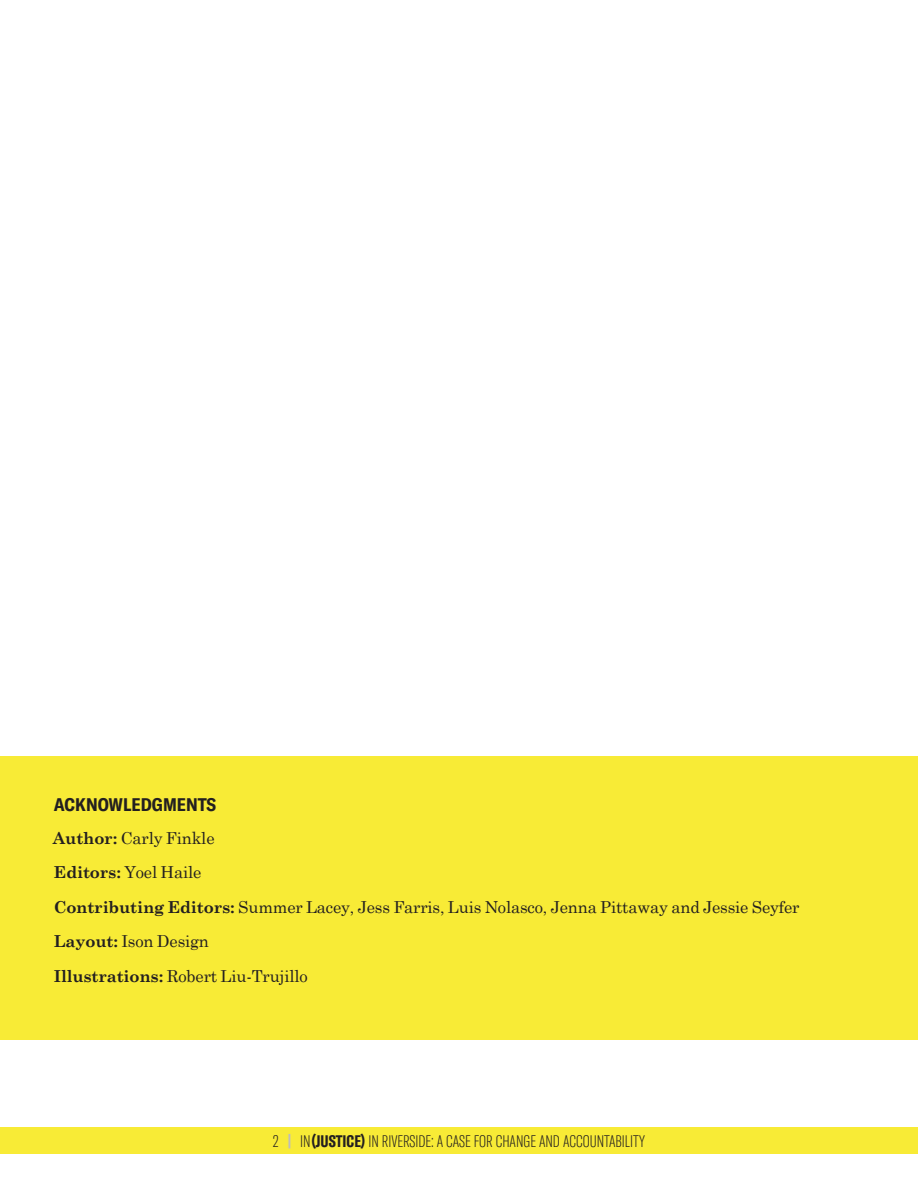
<style>
.page{position:relative;width:918px;height:1188px;background:#fff}
.page>*{position:absolute;margin:0;border:0;box-sizing:border-box;transform-origin:0 0}
.t1{font:700 condensed 18px "GT America";color:#231f20}
.Body{font:16.5px "Century Schoolbook";letter-spacing:-.01em;color:#231f20}
.t2{font:100 extra-condensed 16.5px "GT America";color:#231f20}
.s1{font-weight:700}
.s2{font-weight:700;color:#bcbdc0}
</style>
<div class="page">
<div style="left:0;top:1127px;width:918px;height:27px;background:#f8eb36"></div>
<div style="left:0;top:756px;width:918px;height:284px;background:#f8eb36"></div>
<p class="t1" style="left:54px;top:793px;width:164px">ACKNOWLEDGMENTS</p>
<p class="Body" style="left:53px;top:827px;width:163px"><span class="s1">Author:</span> Carly Finkle</p>
<p class="Body" style="left:54px;top:862px;width:149px"><span class="s1">Editors:</span> Yoel Haile</p>
<p class="Body" style="left:54px;top:896px;width:747px"><span class="s1">Contributing Editors:</span> Summer Lacey, Jess Farris, Luis Nolasco, Jenna Pittaway and Jessie Seyfer</p>
<p class="Body" style="left:54px;top:931px;width:157px"><span class="s1">Layout:</span> Ison Design</p>
<p class="Body" style="left:54px;top:965px;width:255px"><span class="s1">Illustrations:</span> Robert Liu-Trujillo</p>
<p class="t2" style="left:273px;top:1132px;width:374px">2 <span class="s2">|</span> IN<span class="s1">(JUSTICE)</span> IN RIVERSIDE: A CASE FOR CHANGE AND ACCOUNTABILITY</p>
</div>
